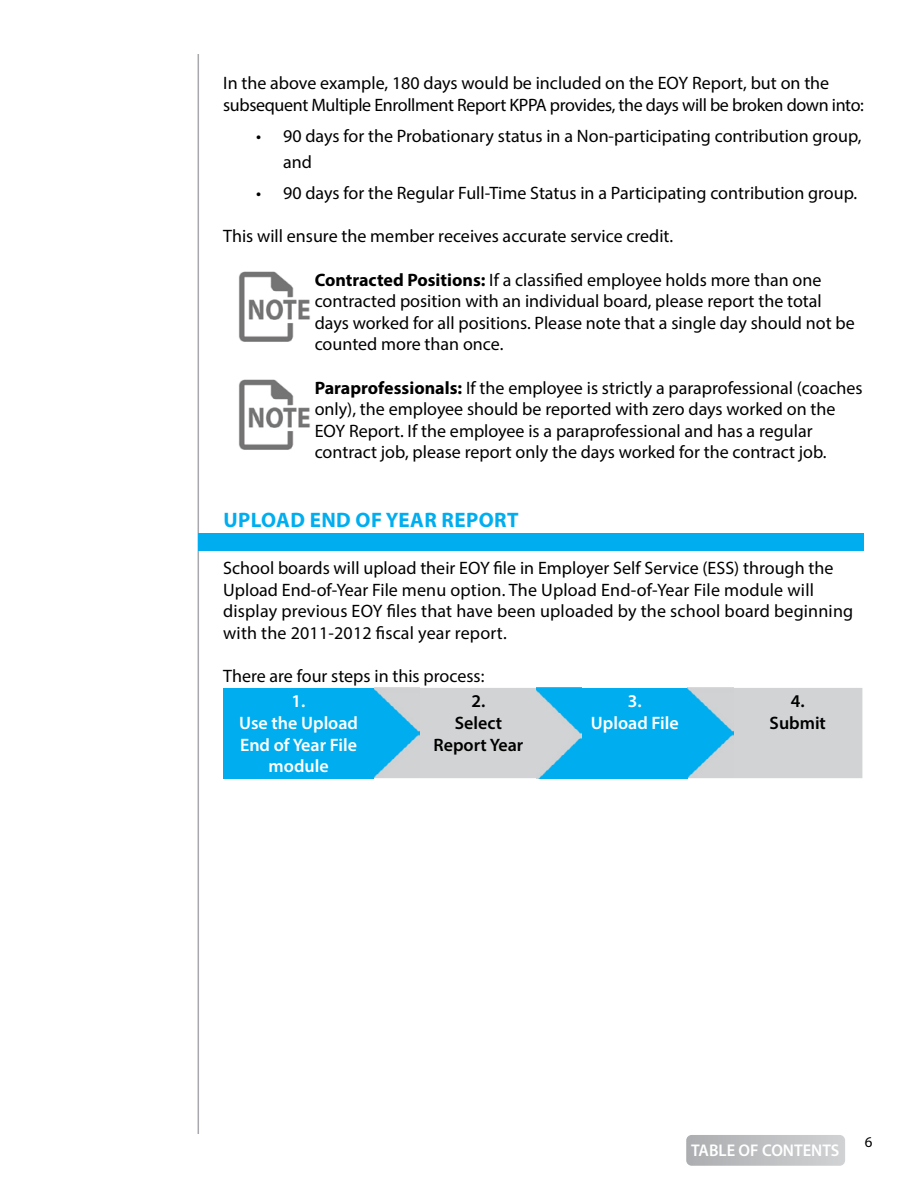
<style>
.page{position:relative;width:918px;height:1188px;background:#fff}
.page>*{position:absolute;margin:0;border:0;box-sizing:border-box;transform-origin:0 0}
.t1{font:700 21px "Myriad Pro";letter-spacing:.02em;color:#00aeef}
.t2{font:18px/21.6px "Myriad Pro";color:#000}
.t3{font:18px/21.6px "Myriad Pro";letter-spacing:-.02em;color:#000}
.t4{font:600 18px/21.6px "Myriad Pro";color:#fff;text-align:center}
.t5{font:600 18px/21.6px "Myriad Pro";color:#000;text-align:center}
.t6{font:600 16.95px "Myriad Pro";color:#fff}
.t7{font:15px "Myriad Pro";color:#000}
.s1{font-weight:700}
</style>
<div class="page">
<hr style="left:198px;top:54px;width:1px;height:1080px;background:#a7a9ac">
<svg style="left:686px;top:1135px;width:159px;height:31px;background:#bec0c2"></svg>
<div style="left:223px;top:688px;width:151px;height:90px;background:#00aeef"></div>
<div style="left:374px;top:688px;width:488px;height:90px;background:#d1d3d4"></div>
<div style="left:582px;top:688px;width:106px;height:90px;background:#00aeef"></div>
<img style="left:374px;top:688px;width:46px;height:89px">
<img style="left:536px;top:688px;width:46px;height:90px">
<img style="left:688px;top:688px;width:45px;height:89px">
<div style="left:199px;top:534px;width:665px;height:17px;background:#00aeef"></div>
<img style="left:239px;top:271px;width:71px;height:71px">
<img style="left:239px;top:379px;width:71px;height:71px">
<p class="t3" style="left:223px;top:72px;width:642px">In the above example, 180 days would be included on the EOY Report, but on the subsequent Multiple Enrollment Report KPPA provides, the days will be broken down into:</p>
<p class="t2" style="left:283px;top:123px;width:580px;line-height:25.5px;text-indent:-27px">• 90 days for the Probationary status in a Non-participating contribution group, and</p>
<p class="t2" style="left:256px;top:182px;width:603px">• 90 days for the Regular Full-Time Status in a Participating contribution group.</p>
<p class="t2" style="left:223px;top:225px;width:452px">This will ensure the member receives accurate service credit.</p>
<p class="t2" style="left:315px;top:268px;width:542px"><span class="s1">Contracted Positions:</span> If a classified employee holds more than one contracted position with an individual board, please report the total days worked for all positions. Please note that a single day should not be counted more than once.</p>
<p class="t2" style="left:315px;top:376px;width:549px"><span class="s1">Paraprofessionals:</span> If the employee is strictly a paraprofessional (coaches only), the employee should be reported with zero days worked on the EOY Report. If the employee is a paraprofessional and has a regular contract job, please report only the days worked for the contract job.</p>
<p class="t1" style="left:223px;top:506px;width:297px">UPLOAD END OF YEAR REPORT</p>
<p class="t2" style="left:223px;top:557px;width:632px">School boards will upload their EOY file in Employer Self Service (ESS) through the Upload End-of-Year File menu option. The Upload End-of-Year File module will display previous EOY files that have been uploaded by the school board beginning with the 2011-2012 fiscal year report.</p>
<p class="t2" style="left:223px;top:665px;width:263px">There are four steps in this process:</p>
<p class="t4" style="left:239px;top:690px;width:120px">1.<br>Use the Upload<br>End of Year File module</p>
<p class="t5" style="left:434px;top:690px;width:91px">2.<br>Select<br>Report Year</p>
<p class="t4" style="left:591px;top:690px;width:89px">3.<br>Upload File</p>
<p class="t5" style="left:770px;top:690px;width:58px">4.<br>Submit</p>
<p class="t6" style="left:691px;top:1139px;width:150px">TABLE OF CONTENTS</p>
<p class="t7" style="left:865px;top:1132px;width:9px">6</p>
</div>
